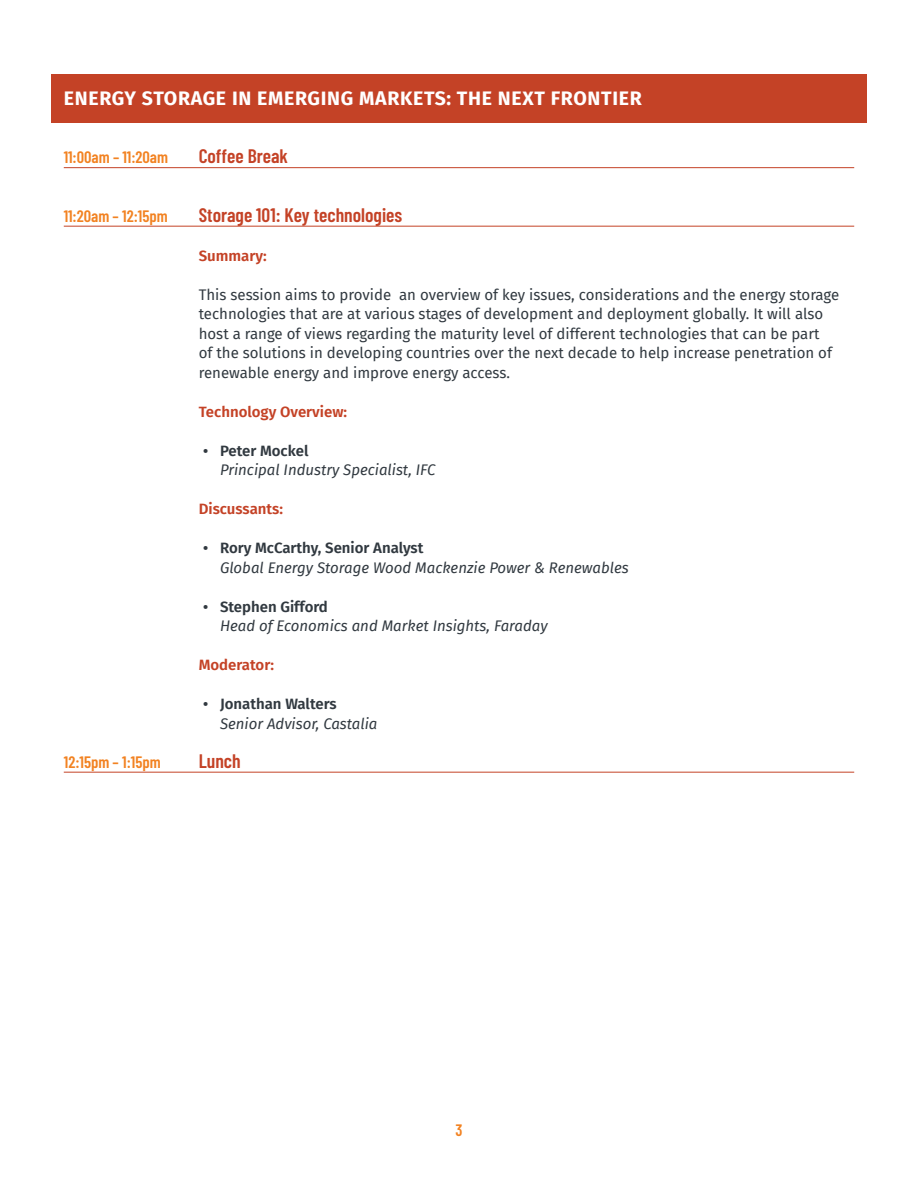
<style>
.page{position:relative;width:918px;height:1188px;background:#fff}
.page>*{position:absolute;margin:0;border:0;box-sizing:border-box;transform-origin:0 0}
.t1{font:700 19.5px "Fira Sans";letter-spacing:.035em;color:#fff}
.Time_agenda{font:600 19.5px "Barlow Condensed";color:#c44226}
.Time_agenda-2{font:600 16.5px "Barlow Condensed";color:#f28221}
.Summary{font:15px/19.5px "Fira Sans";color:#313940}
.t2{font:italic 15px/19.5px "Fira Sans";color:#313940}
.Titoletto_nella_desc{font:600 15px "Fira Sans";color:#c44226}
.s1{font-weight:600;font-style:normal}
</style>
<div class="page">
<div style="left:51px;top:74px;width:816px;height:48px;background:#c44226"></div>
<hr style="left:64px;top:167px;width:790px;height:1px;background:#c44226">
<hr style="left:64px;top:226px;width:790px;height:1px;background:#c44226">
<hr style="left:64px;top:772px;width:790px;height:1px;background:#c44226">
<h1 class="t1" style="left:64px;top:81px;width:579px">ENERGY STORAGE IN EMERGING MARKETS: THE NEXT FRONTIER</h1>
<p class="Time_agenda-2" style="left:64px;top:145px;width:106px">11:00am – 11:20am</p>
<p class="Time_agenda" style="left:199px;top:142px;width:91px">Coffee Break</p>
<p class="Time_agenda-2" style="left:64px;top:204px;width:105px">11:20am – 12:15pm</p>
<p class="Time_agenda" style="left:199px;top:201px;width:205px">Storage 101: Key technologies</p>
<p class="Titoletto_nella_desc" style="left:199px;top:243px;width:70px">Summary:</p>
<p class="Summary" style="left:199px;top:284px;width:642px">This session aims to provide an overview of key issues, considerations and the energy storage technologies that are at various stages of development and deployment globally. It will also host a range of views regarding the maturity level of different technologies that can be part<br>of the solutions in developing countries over the next decade to help increase penetration of renewable energy and improve energy access.</p>
<p class="Titoletto_nella_desc" style="left:199px;top:399px;width:150px">Technology Overview:</p>
<p class="t2" style="left:220px;top:440px;width:217px;text-indent:-17px"><span class="s1">• Peter Mockel<br></span>Principal Industry Specialist, IFC</p>
<p class="Titoletto_nella_desc" style="left:199px;top:496px;width:86px">Discussants:</p>
<p class="t2" style="left:220px;top:538px;width:410px;text-indent:-17px"><span class="s1">• Rory McCarthy, Senior Analyst<br></span>Global Energy Storage Wood Mackenzie Power &amp; Renewables</p>
<p class="t2" style="left:220px;top:596px;width:329px;text-indent:-17px"><span class="s1">• Stephen Gifford<br></span>Head of Economics and Market Insights, Faraday</p>
<p class="Titoletto_nella_desc" style="left:199px;top:652px;width:77px">Moderator:</p>
<p class="t2" style="left:220px;top:694px;width:159px;text-indent:-17px"><span class="s1">• Jonathan Walters<br></span>Senior Advisor, Castalia</p>
<p class="Time_agenda-2" style="left:64px;top:750px;width:98px">12:15pm – 1:15pm</p>
<p class="Time_agenda" style="left:199px;top:747px;width:43px">Lunch</p>
<p class="Time_agenda-2" style="left:455px;top:1118px;width:9px">3</p>
</div>
